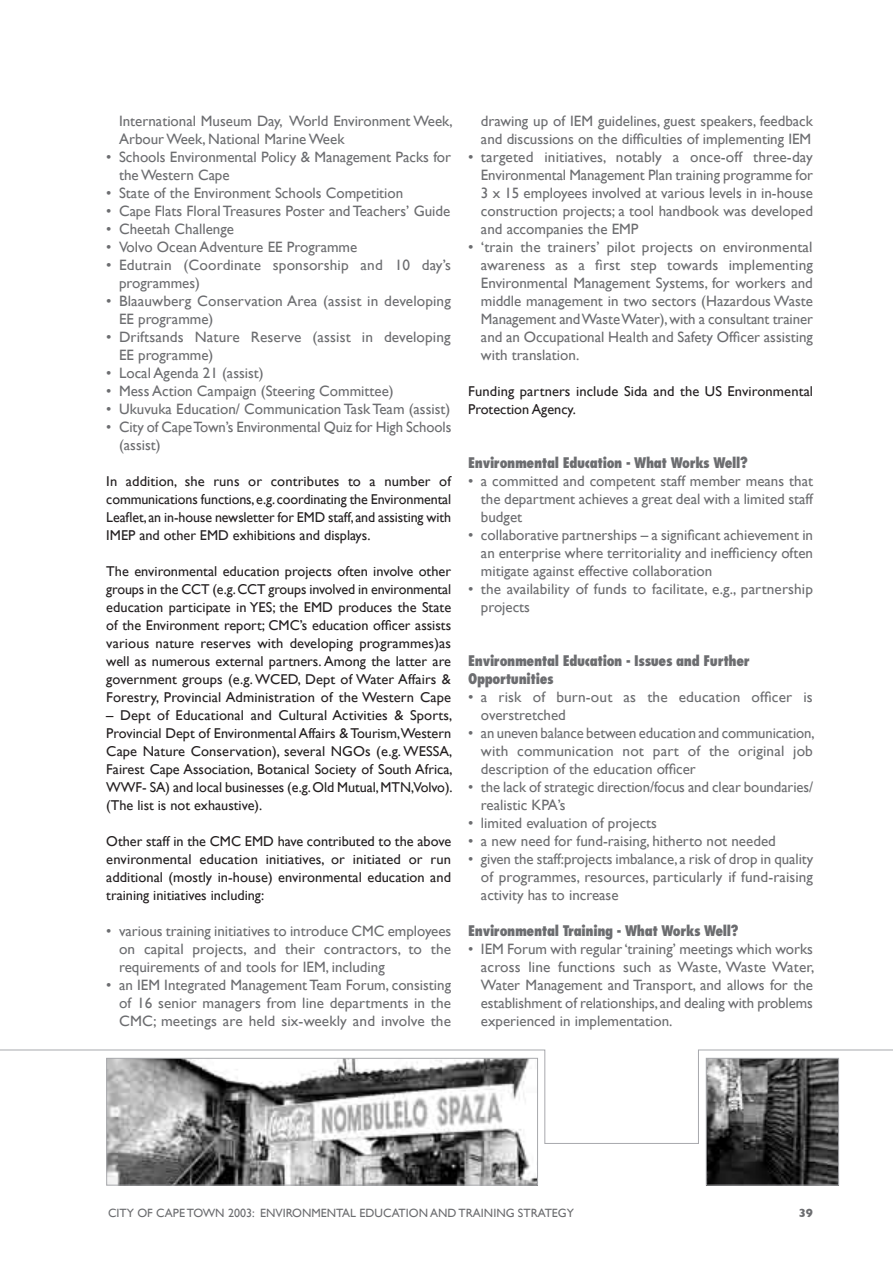
<style>
.page{position:relative;width:893px;height:1263px;background:#fff}
.page>*{position:absolute;margin:0;border:0;box-sizing:border-box;transform-origin:0 0}
.t1{font:15px/18px "Gill Sans";color:#6c6d70}
.t2{font:14.25px/18px "Gill Sans";color:#231f20;text-align:justify}
.t3{font:800 condensed 14.25px/18px "Futura";letter-spacing:-.025em;color:#6c6d70}
.t4{font:12px "Gill Sans";color:#6c6d70}
.t5{font:700 12px "Gill Sans";color:#6c6d70}
</style>
<div class="page">
<svg style="left:0;top:1049px;width:893px;height:95px"></svg>
<img style="left:108px;top:1060px;width:428px;height:123px">
<div style="left:106px;top:1058px;width:432px;height:127px;border:1px solid #a8a9ad"></div>
<img style="left:708px;top:1060px;width:129px;height:123px">
<div style="left:706px;top:1058px;width:133px;height:127px;border:1px solid #a8a9ad"></div>
<p class="t1" style="left:119px;top:112px;width:335px">International Museum Day, World Environment Week,<br>Arbour Week, National Marine Week</p>
<p class="t1" style="left:119px;top:148px;width:334px;text-indent:-13px">• Schools Environmental Policy &amp; Management Packs for the Western Cape</p>
<p class="t1" style="left:106px;top:184px;width:299px">• State of the Environment Schools Competition</p>
<p class="t1" style="left:106px;top:202px;width:346px">• Cape Flats Floral Treasures Poster and Teachers’ Guide</p>
<p class="t1" style="left:106px;top:220px;width:129px">• Cheetah Challenge</p>
<p class="t1" style="left:106px;top:238px;width:253px">• Volvo Ocean Adventure EE Programme</p>
<p class="t1" style="left:119px;top:256px;width:333px;text-indent:-13px">• Edutrain (Coordinate sponsorship and 10 day’s programmes)</p>
<p class="t1" style="left:119px;top:292px;width:333px;text-indent:-13px">• Blaauwberg Conservation Area (assist in developing<br>EE programme)</p>
<p class="t1" style="left:119px;top:328px;width:333px;text-indent:-13px">• Driftsands Nature Reserve (assist in developing<br>EE programme)</p>
<p class="t1" style="left:106px;top:364px;width:159px">• Local Agenda 21 (assist)</p>
<p class="t1" style="left:106px;top:382px;width:289px">• Mess Action Campaign (Steering Committee)</p>
<p class="t1" style="left:106px;top:400px;width:346px">• Ukuvuka Education/ Communication Task Team (assist)</p>
<p class="t1" style="left:119px;top:418px;width:334px;text-indent:-13px">• City of Cape Town’s Environmental Quiz for High Schools (assist)</p>
<p class="t2" style="left:106px;top:472px;width:346px">In addition, she runs or contributes to a number of communications functions, e.g. coordinating the Environmental Leaflet, an in-house newsletter for EMD staff, and assisting with IMEP and other EMD exhibitions and displays.</p>
<p class="t2" style="left:106px;top:562px;width:346px">The environmental education projects often involve other groups in the CCT (e.g. CCT groups involved in environmental education participate in YES; the EMD produces the State of the Environment report; CMC’s education officer assists various nature reserves with developing programmes)as well as numerous external partners. Among the latter are government groups (e.g. WCED, Dept of Water Affairs &amp; Forestry, Provincial Administration of the Western Cape</p>
<p class="t2" style="left:106px;top:706px;width:348px">– Dept of Educational and Cultural Activities &amp; Sports, Provincial Dept of Environmental Affairs &amp; Tourism,Western Cape Nature Conservation), several NGOs (e.g. WESSA, Fairest Cape Association, Botanical Society of South Africa, WWF- SA) and local businesses (e.g. Old Mutual, MTN,Volvo). (The list is not exhaustive).</p>
<p class="t2" style="left:106px;top:832px;width:346px">Other staff in the CMC EMD have contributed to the above environmental education initiatives, or initiated or run additional (mostly in-house) environmental education and training initiatives including:</p>
<p class="t1" style="left:119px;top:922px;width:334px;text-align:justify;text-indent:-13px">• various training initiatives to introduce CMC employees on capital projects, and their contractors, to the requirements of and tools for IEM, including</p>
<p class="t1" style="left:119px;top:976px;width:334px;text-align:justify;text-indent:-13px">• an IEM Integrated Management Team Forum, consisting of 16 senior managers from line departments in the CMC; meetings are held six-weekly and involve the</p>
<p class="t1" style="left:481px;top:112px;width:334px">drawing up of IEM guidelines, guest speakers, feedback and discussions on the difficulties of implementing IEM</p>
<p class="t1" style="left:481px;top:148px;width:334px;text-align:justify;text-indent:-13px">• targeted initiatives, notably a once-off three-day Environmental Management Plan training programme for 3 x 15 employees involved at various levels in in-house construction projects; a tool handbook was developed and accompanies the EMP</p>
<p class="t1" style="left:481px;top:238px;width:334px;text-align:justify;text-indent:-13px">• ‘train the trainers’ pilot projects on environmental awareness as a first step towards implementing Environmental Management Systems, for workers and middle management in two sectors (Hazardous Waste Management and Waste Water), with a consultant trainer and an Occupational Health and Safety Officer assisting with translation.</p>
<p class="t2" style="left:468px;top:382px;width:346px">Funding partners include Sida and the US Environmental<br>Protection Agency.</p>
<p class="t3" style="left:468px;top:454px;width:281px">Environmental Education - What Works Well?</p>
<p class="t1" style="left:481px;top:472px;width:334px;text-align:justify;text-indent:-13px">• a committed and competent staff member means that the department achieves a great deal with a limited staff budget</p>
<p class="t1" style="left:481px;top:526px;width:334px;text-align:justify;text-indent:-13px">• collaborative partnerships – a significant achievement in an enterprise where territoriality and inefficiency often mitigate against effective collaboration</p>
<p class="t1" style="left:481px;top:580px;width:333px;text-indent:-13px">• the availability of funds to facilitate, e.g., partnership projects</p>
<p class="t3" style="left:468px;top:652px;width:283px">Environmental Education - Issues and Further<br>Opportunities</p>
<p class="t1" style="left:481px;top:688px;width:333px;text-indent:-13px">• a risk of burn-out as the education officer is overstretched</p>
<p class="t1" style="left:481px;top:724px;width:335px;text-align:justify;text-indent:-13px">• an uneven balance between education and communication, with communication not part of the original job description of the education officer</p>
<p class="t1" style="left:481px;top:778px;width:334px;text-indent:-13px">• the lack of strategic direction/focus and clear boundaries/ realistic KPA’s</p>
<p class="t1" style="left:468px;top:814px;width:190px">• limited evaluation of projects</p>
<p class="t1" style="left:468px;top:832px;width:309px">• a new need for fund-raising, hitherto not needed</p>
<p class="t1" style="left:481px;top:850px;width:334px;text-align:justify;text-indent:-13px">• given the staff:projects imbalance, a risk of drop in quality of programmes, resources, particularly if fund-raising activity has to increase</p>
<p class="t3" style="left:468px;top:922px;width:272px">Environmental Training - What Works Well?</p>
<p class="t1" style="left:481px;top:940px;width:335px;text-align:justify;text-indent:-13px">• IEM Forum with regular ‘training’ meetings which works across line functions such as Waste, Waste Water, Water Management and Transport, and allows for the establishment of relationships, and dealing with problems experienced in implementation.</p>
<p class="t4" style="left:108px;top:1206px;width:468px">CITY OF CAPE TOWN 2003: ENVIRONMENTAL EDUCATION AND TRAINING STRATEGY</p>
<p class="t5" style="left:799px;top:1206px;width:16px">39</p>
</div>
